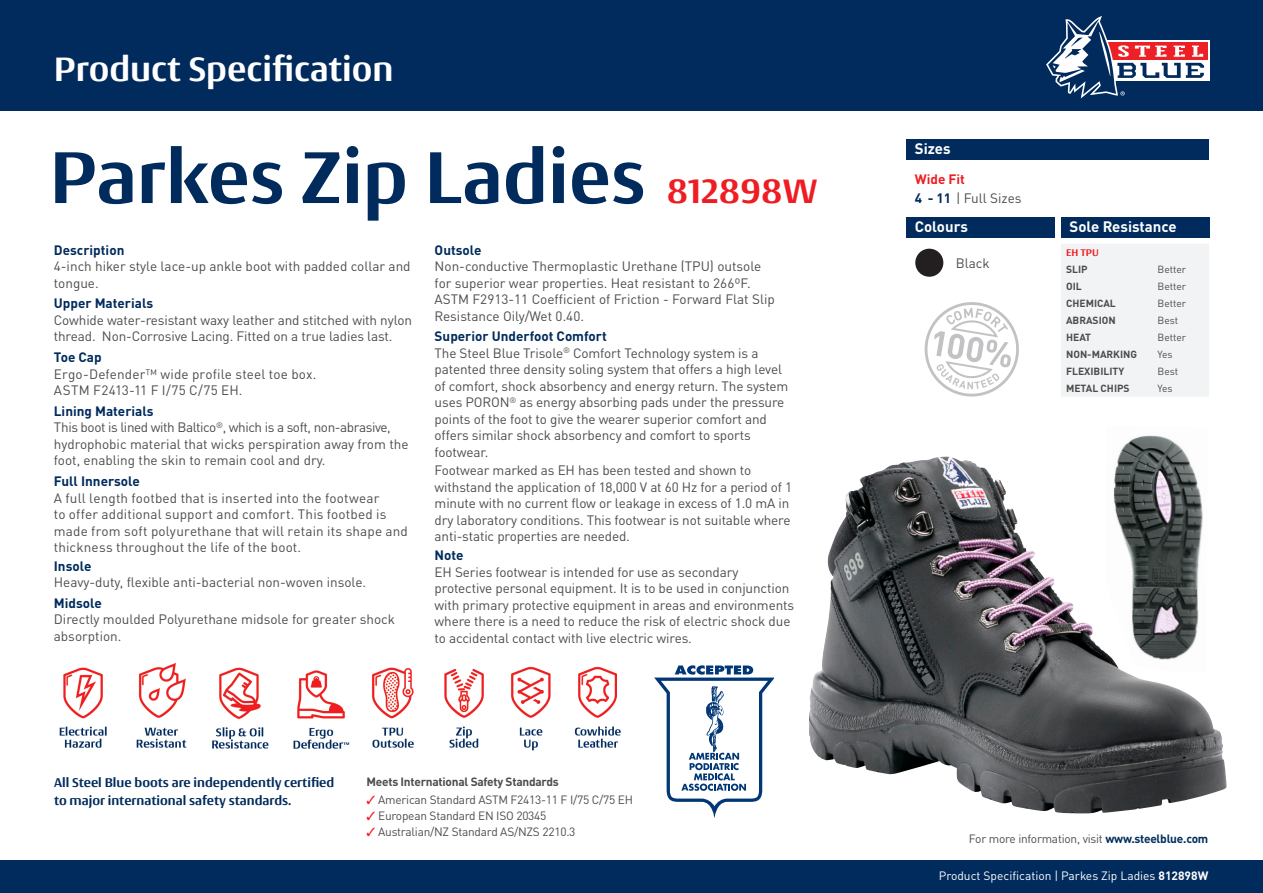
<style>
.page{position:relative;width:1263px;height:893px;background:#fff}
.page>*{position:absolute;margin:0;border:0;box-sizing:border-box;transform-origin:0 0}
.t1{font:700 78px "Conto";color:#002b5c}
.t2{font:700 36px "Conto";color:#fff}
.t3{font:700 15px "DIN Pro";color:#fff}
.t4{font:13.5px/16.5px "DIN Pro";letter-spacing:-.01em;color:#4b4c4d}
.t5{font:13.5px/16.5px "DIN Pro";letter-spacing:.01em;color:#4b4c4d}
.t6{font:700 13.5px "DIN Pro";color:#002b5c}
.t7{font:700 13.5px/17.7px "Conto";color:#002b5c}
.t8{font:13.5px "DIN Pro";letter-spacing:.02em;color:#4b4c4d}
.t9{font:700 13.5px "DIN Pro";color:#ee1d23}
.t10{font:12px "DIN Pro";color:#fff}
.t11{font:11.85px "DIN Pro";letter-spacing:-.02em;color:#4b4c4d}
.t12{font:700 11.85px "DIN Pro";letter-spacing:-.02em;color:#4b4c4d}
.t13{font:700 10.2px "DIN Pro";color:#4b4c4d}
.t14{font:10.2px "DIN Pro";color:#4b4c4d}
.t15{font:700 10.2px "Conto";color:#ee1d23}
.s1{font-size:36px;color:#ee1d23}
.s2{color:#ee1d23}
.s3{font-weight:700;color:#002b5c}
.s4{font-weight:700;color:#002d5b}
.s5{font-weight:700}
</style>
<div class="page">
<div style="left:0;top:0;width:1263px;height:111px;background:#002b5c"></div>
<div style="left:0;top:860px;width:1263px;height:33px;background:#002b5c"></div>
<svg style="left:1204px;top:41px;width:5px;height:40px"></svg>
<div style="left:1105px;top:43px;width:102px;height:17px;background:#ed2026"></div>
<svg style="left:1046px;top:16px;width:158px;height:82px"></svg>
<div style="left:906px;top:140px;width:303px;height:20px;background:#002b5c"></div>
<img style="left:809px;top:456px;width:418px;height:357px">
<img style="left:1105px;top:435px;width:103px;height:238px">
<svg style="left:654px;top:665px;width:119px;height:153px"></svg>
<img style="left:59px;top:667px;width:48px;height:81px">
<img style="left:136px;top:662px;width:51px;height:86px">
<img style="left:293px;top:670px;width:57px;height:79px">
<img style="left:212px;top:667px;width:57px;height:82px">
<img style="left:371px;top:667px;width:43px;height:81px">
<img style="left:444px;top:668px;width:40px;height:80px">
<img style="left:510px;top:666px;width:111px;height:85px">
<div style="left:906px;top:217px;width:148px;height:20px;background:#002b5c"></div>
<div style="left:1061px;top:217px;width:148px;height:20px;background:#002b5c"></div>
<svg style="left:924px;top:302px;width:95px;height:95px"></svg>
<div style="left:915px;top:249px;width:28px;height:28px;background:#231f20;border-radius:50%"></div>
<div style="left:1061px;top:244px;width:148px;height:153px;background:#f2f3f4"></div>
<h2 class="t2" style="left:54px;top:46px;width:341px">Product Specification</h2>
<p class="t1" style="left:50px;top:127px;width:770px">Parkes Zip Ladies <span class="s1">812898W</span></p>
<p class="t6" style="left:54px;top:239px;width:72px">Description</p>
<p class="t4" style="left:54px;top:257px;width:358px">4-inch hiker style lace-up ankle boot with padded collar and tongue.</p>
<p class="t6" style="left:54px;top:293px;width:101px">Upper Materials</p>
<p class="t4" style="left:54px;top:311px;width:360px">Cowhide water-resistant waxy leather and stitched with nylon thread. Non-Corrosive Lacing. Fitted on a true ladies last.</p>
<p class="t6" style="left:54px;top:347px;width:49px">Toe Cap</p>
<p class="t5" style="left:54px;top:364px;width:264px">Ergo-Defender™ wide profile steel toe box.</p>
<p class="t8" style="left:54px;top:380px;width:190px">ASTM F2413-11 F I/75 C/75 EH.</p>
<p class="t6" style="left:54px;top:400px;width:101px">Lining Materials</p>
<p class="t4" style="left:54px;top:418px;width:356px">This boot is lined with Baltico<sup>®</sup>, which is a soft, non-abrasive, hydrophobic material that wicks perspiration away from the foot, enabling the skin to remain cool and dry.</p>
<p class="t6" style="left:54px;top:471px;width:87px">Full Innersole</p>
<p class="t5" style="left:54px;top:489px;width:356px">A full length footbed that is inserted into the footwear<br>to offer additional support and comfort. This footbed is made from soft polyurethane that will retain its shape and thickness throughout the life of the boot.</p>
<p class="t6" style="left:54px;top:555px;width:39px">Insole</p>
<p class="t4" style="left:54px;top:573px;width:314px">Heavy-duty, flexible anti-bacterial non-woven insole.</p>
<p class="t6" style="left:54px;top:592px;width:49px">Midsole</p>
<p class="t4" style="left:54px;top:610px;width:343px">Directly moulded Polyurethane midsole for greater shock absorption.</p>
<p class="t6" style="left:435px;top:239px;width:48px">Outsole</p>
<p class="t4" style="left:435px;top:257px;width:342px">Non-conductive Thermoplastic Urethane (TPU) outsole for superior wear properties. Heat resistant to 266ºF.<br>ASTM F2913-11 Coefficient of Friction - Forward Flat Slip Resistance Oily/Wet 0.40.</p>
<p class="t6" style="left:435px;top:326px;width:174px">Superior Underfoot Comfort</p>
<p class="t4" style="left:435px;top:344px;width:355px">The Steel Blue Trisole<sup>®</sup> Comfort Technology system is a patented three density soling system that offers a high level of comfort, shock absorbency and energy return. The system uses PORON<sup>®</sup> as energy absorbing pads under the pressure points of the foot to give the wearer superior comfort and offers similar shock absorbency and comfort to sports footwear.</p>
<p class="t4" style="left:435px;top:461px;width:359px">Footwear marked as EH has been tested and shown to withstand the application of 18,000 V at 60 Hz for a period of 1 minute with no current flow or leakage in excess of 1.0 mA in dry laboratory conditions. This footwear is not suitable where anti-static properties are needed.</p>
<p class="t6" style="left:435px;top:545px;width:31px">Note</p>
<p class="t4" style="left:435px;top:562px;width:361px">EH Series footwear is intended for use as secondary protective personal equipment. It is to be used in conjunction with primary protective equipment in areas and environments where there is a need to reduce the risk of electric shock due to accidental contact with live electric wires.</p>
<p class="t7" style="left:54px;top:773px;width:282px">All Steel Blue boots are independently certified to major international safety standards.</p>
<p class="t12" style="left:366px;top:772px;width:194px">Meets International Safety Standards</p>
<p class="t11" style="left:366px;top:791px;width:268px"><span class="s2">✓</span> American Standard ASTM F2413-11 F I/75 C/75 EH</p>
<p class="t11" style="left:366px;top:807px;width:182px"><span class="s2">✓</span> European Standard EN ISO 20345</p>
<p class="t11" style="left:366px;top:822px;width:211px"><span class="s2">✓</span> Australian/NZ Standard AS/NZS 2210.3</p>
<p class="t3" style="left:915px;top:137px;width:37px">Sizes</p>
<p class="t9" style="left:915px;top:169px;width:52px">Wide Fit</p>
<p class="t4" style="left:915px;top:189px;width:108px"><span class="s3">4 - 11</span> | Full Sizes</p>
<p class="t3" style="left:915px;top:215px;width:55px">Colours</p>
<p class="t3" style="left:1069px;top:215px;width:109px">Sole Resistance</p>
<p class="t4" style="left:956px;top:254px;width:35px">Black</p>
<p class="t15" style="left:1066px;top:246px;width:34px">EH TPU</p>
<p class="t13" style="left:1066px;top:261px;width:23px">SLIP</p>
<p class="t14" style="left:1157px;top:262px;width:30px">Better</p>
<p class="t13" style="left:1066px;top:279px;width:17px">OIL</p>
<p class="t14" style="left:1157px;top:279px;width:30px">Better</p>
<p class="t13" style="left:1066px;top:296px;width:51px">CHEMICAL</p>
<p class="t14" style="left:1157px;top:296px;width:30px">Better</p>
<p class="t13" style="left:1066px;top:313px;width:51px">ABRASION</p>
<p class="t14" style="left:1157px;top:313px;width:22px">Best</p>
<p class="t13" style="left:1066px;top:330px;width:26px">HEAT</p>
<p class="t14" style="left:1157px;top:330px;width:30px">Better</p>
<p class="t13" style="left:1066px;top:347px;width:73px">NON-MARKING</p>
<p class="t14" style="left:1157px;top:347px;width:17px">Yes</p>
<p class="t13" style="left:1066px;top:364px;width:60px">FLEXIBILITY</p>
<p class="t14" style="left:1157px;top:364px;width:22px">Best</p>
<p class="t13" style="left:1066px;top:381px;width:65px">METAL CHIPS</p>
<p class="t14" style="left:1157px;top:381px;width:17px">Yes</p>
<p class="t11" style="left:969px;top:829px;width:241px">For more information, visit <span class="s4">www.steelblue.com</span></p>
<p class="t10" style="left:939px;top:867px;width:271px">Product Specification | Parkes Zip Ladies <span class="s5">812898W</span></p>
</div>
